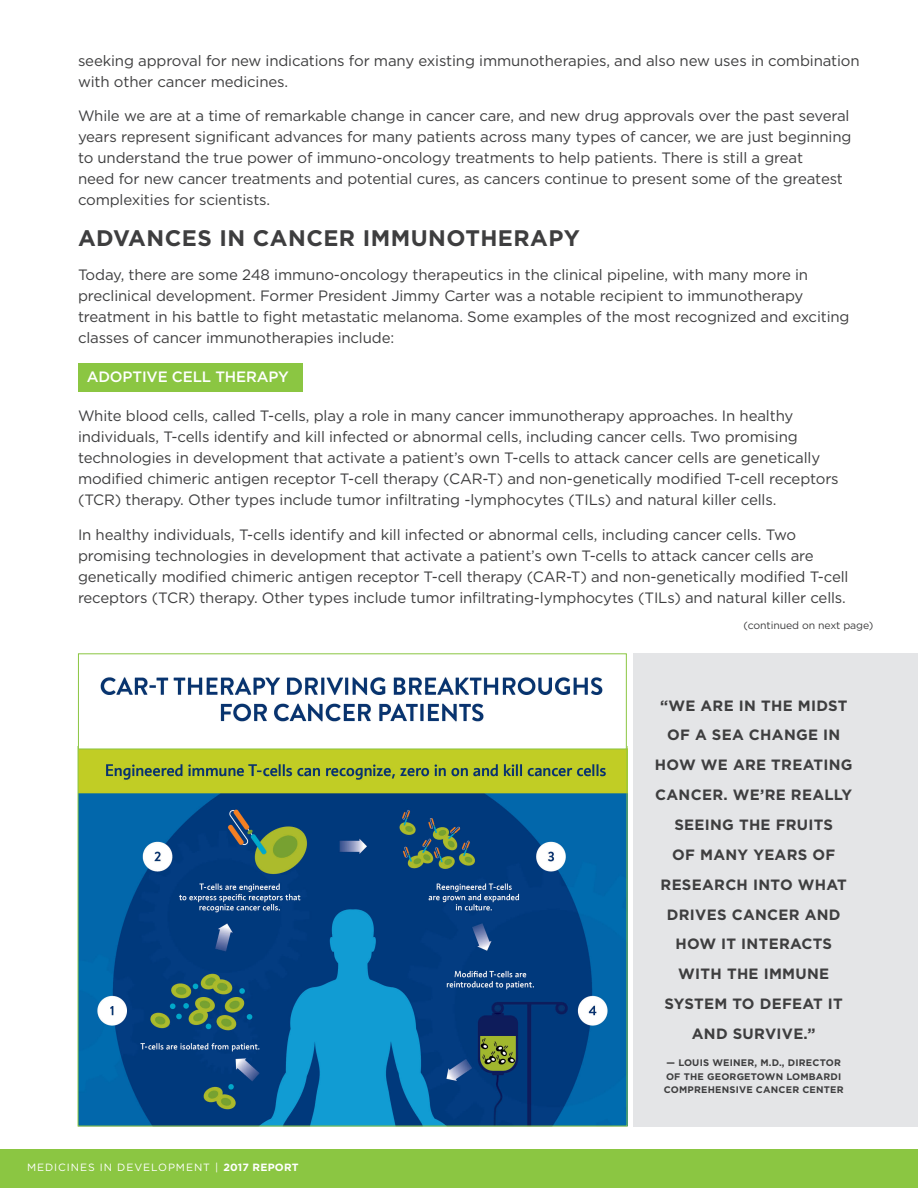
<style>
.page{position:relative;width:918px;height:1188px;background:#fff}
.page>*{position:absolute;margin:0;border:0;box-sizing:border-box;transform-origin:0 0}
.BodyCopy{font:700 22.5px "Gotham";letter-spacing:.02em;color:#3e3e3f}
.Subhead{font:15px/21px "Gotham";letter-spacing:-.01em;color:#3e3e3f}
.CallOut{font:700 15px/29.8px "Gotham";letter-spacing:.02em;color:#3e3e3f;text-align:center}
.Subhead-2{font:500 15px "Gotham";letter-spacing:-.01em;color:#fff}
.t1{font:10.5px "Gotham";letter-spacing:.09em;color:#fff}
.Subhead-3{font:10.5px "Gotham";letter-spacing:-.01em;color:#3e3e3f}
.CallOut-2{font:700 9.45px/13.6px "Gotham";letter-spacing:.02em;color:#3e3e3f}
.s1{font-weight:700}
</style>
<div class="page">
<div style="left:633px;top:653px;width:285px;height:473px;background:#e4e5e7"></div>
<div style="left:78px;top:364px;width:225px;height:28px;background:#8bc642"></div>
<img style="left:80px;top:749px;width:545px;height:375px">
<img style="left:100px;top:677px;width:503px;height:45px">
<div style="left:78px;top:653px;width:549px;height:96px;border:1px solid #8bc642"></div>
<div style="left:0;top:1149px;width:918px;height:39px;background:#8bc642"></div>
<p class="Subhead" style="left:78px;top:50px;width:783px">seeking approval for new indications for many existing immunotherapies, and also new uses in combination with other cancer medicines.</p>
<p class="Subhead" style="left:78px;top:105px;width:775px">While we are at a time of remarkable change in cancer care, and new drug approvals over the past several years represent significant advances for many patients across many types of cancer, we are just beginning to understand the true power of immuno-oncology treatments to help patients. There is still a great<br>need for new cancer treatments and potential cures, as cancers continue to present some of the greatest complexities for scientists.</p>
<p class="BodyCopy" style="left:78px;top:223px;width:503px">ADVANCES IN CANCER IMMUNOTHERAPY</p>
<p class="Subhead" style="left:78px;top:264px;width:773px">Today, there are some 248 immuno-oncology therapeutics in the clinical pipeline, with many more in preclinical development. Former President Jimmy Carter was a notable recipient to immunotherapy treatment in his battle to fight metastatic melanoma. Some examples of the most recognized and exciting classes of cancer immunotherapies include:</p>
<p class="Subhead-2" style="left:87px;top:367px;width:204px">ADOPTIVE CELL THERAPY</p>
<p class="Subhead" style="left:78px;top:405px;width:762px">White blood cells, called T-cells, play a role in many cancer immunotherapy approaches. In healthy individuals, T-cells identify and kill infected or abnormal cells, including cancer cells. Two promising technologies in development that activate a patient’s own T-cells to attack cancer cells are genetically modified chimeric antigen receptor T-cell therapy (CAR-T) and non-genetically modified T-cell receptors (TCR) therapy. Other types include tumor infiltrating -lymphocytes (TILs) and natural killer cells.</p>
<p class="Subhead" style="left:78px;top:524px;width:772px">In healthy individuals, T-cells identify and kill infected or abnormal cells, including cancer cells. Two promising technologies in development that activate a patient’s own T-cells to attack cancer cells are genetically modified chimeric antigen receptor T-cell therapy (CAR-T) and non-genetically modified T-cell receptors (TCR) therapy. Other types include tumor infiltrating-lymphocytes (TILs) and natural killer cells.</p>
<p class="Subhead-3" style="left:744px;top:618px;width:131px">(continued on next page)</p>
<p class="t1" style="left:27px;top:1161px;width:273px">MEDICINES IN DEVELOPMENT | <span class="s1">2017 REPORT</span></p>
<p class="CallOut" style="left:655px;top:690px;width:199px">“WE ARE IN THE MIDST<br>OF A SEA CHANGE IN<br>HOW WE ARE TREATING<br>CANCER. WE’RE REALLY<br>SEEING THE FRUITS<br>OF MANY YEARS OF<br>RESEARCH INTO WHAT<br>DRIVES CANCER AND<br>HOW IT INTERACTS<br>WITH THE IMMUNE<br>SYSTEM TO DEFEAT IT<br>AND SURVIVE.”</p>
<p class="CallOut-2" style="left:664px;top:1056px;width:181px">— LOUIS WEINER, M.D., DIRECTOR<br>OF THE GEORGETOWN LOMBARDI<br>COMPREHENSIVE CANCER CENTER</p>
</div>
